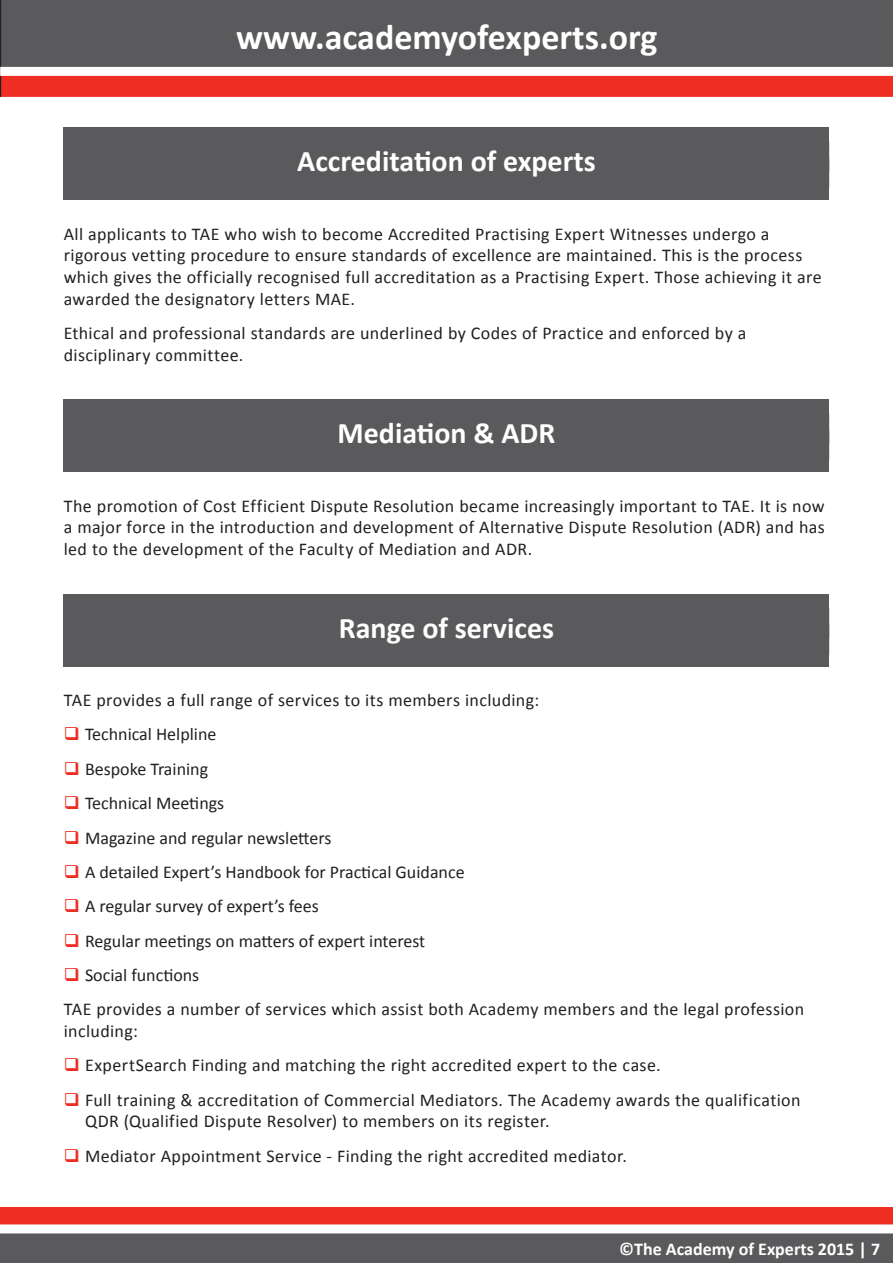
<style>
.page{position:relative;width:893px;height:1263px;background:#fff}
.page>*{position:absolute;margin:0;border:0;box-sizing:border-box;transform-origin:0 0}
.t1{font:700 36px "Calibri";color:#fff}
.fs_Section_Header{font:700 30px "Calibri";color:#fff}
.SubHead{font:18px/21.6px "Calibri";letter-spacing:.02em;color:#231f20}
.SubHead-2{font:18px "Calibri";color:#231f20}
.t2{font:700 18px "Calibri";color:#fff}
</style>
<div class="page">
<div style="left:1px;top:0;width:892px;height:67px;background:#5a5a5d"></div>
<hr style="left:0;top:0;width:1px;height:67px;background:#231f20">
<div style="left:0;top:76px;width:893px;height:21px;background:#ee2e22"></div>
<div style="left:0;top:1208px;width:893px;height:21px;background:#ee2e22"></div>
<div style="left:0;top:1229px;width:893px;height:34px;background:#5a5a5d"></div>
<div style="left:0;top:1224px;width:893px;height:9px;background:#fff"></div>
<div style="left:64px;top:128px;width:765px;height:72px;background:#5a5a5d"></div>
<div style="left:64px;top:400px;width:765px;height:72px;background:#5a5a5d"></div>
<div style="left:64px;top:594px;width:765px;height:72px;background:#5a5a5d"></div>
<h1 class="t1" style="left:236px;top:12px;width:423px">www.academyofexperts.org</h1>
<p class="fs_Section_Header" style="left:297px;top:140px;width:300px">Accreditation of experts</p>
<p class="SubHead" style="left:64px;top:222px;width:759px">All applicants to TAE who wish to become Accredited Practising Expert Witnesses undergo a rigorous vetting procedure to ensure standards of excellence are maintained. This is the process which gives the officially recognised full accreditation as a Practising Expert. Those achieving it are awarded the designatory letters MAE.</p>
<p class="SubHead" style="left:64px;top:322px;width:684px">Ethical and professional standards are underlined by Codes of Practice and enforced by a disciplinary committee.</p>
<p class="fs_Section_Header" style="left:338px;top:412px;width:219px">Mediation &amp; ADR</p>
<p class="SubHead" style="left:64px;top:494px;width:762px;text-align:justify">The promotion of Cost Efficient Dispute Resolution became increasingly important to TAE. It is now a major force in the introduction and development of Alternative Dispute Resolution (ADR) and has led to the development of the Faculty of Mediation and ADR.</p>
<p class="fs_Section_Header" style="left:339px;top:606px;width:217px">Range of services</p>
<p class="SubHead" style="left:64px;top:689px;width:477px">TAE provides a full range of services to its members including:</p>
<p class="SubHead-2" style="left:85px;top:722px;width:133px">Technical Helpline</p>
<p class="SubHead-2" style="left:85px;top:756px;width:125px">Bespoke Training</p>
<p class="SubHead-2" style="left:85px;top:791px;width:141px">Technical Meetings</p>
<p class="SubHead-2" style="left:85px;top:825px;width:248px">Magazine and regular newsletters</p>
<p class="SubHead-2" style="left:85px;top:859px;width:381px">A detailed Expert’s Handbook for Practical Guidance</p>
<p class="SubHead-2" style="left:85px;top:894px;width:235px">A regular survey of expert’s fees</p>
<p class="SubHead-2" style="left:85px;top:928px;width:342px">Regular meetings on matters of expert interest</p>
<p class="SubHead-2" style="left:85px;top:962px;width:116px">Social functions</p>
<p class="SubHead" style="left:64px;top:998px;width:742px">TAE provides a number of services which assist both Academy members and the legal profession including:</p>
<p class="SubHead" style="left:85px;top:1054px;width:577px">ExpertSearch Finding and matching the right accredited expert to the case.</p>
<p class="SubHead" style="left:85px;top:1088px;width:717px">Full training &amp; accreditation of Commercial Mediators. The Academy awards the qualification<br>QDR (Qualified Dispute Resolver) to members on its register.</p>
<p class="SubHead" style="left:85px;top:1144px;width:543px">Mediator Appointment Service - Finding the right accredited mediator.</p>
<p class="t2" style="left:619px;top:1236px;width:262px">©The Academy of Experts 2015 | 7</p>
</div>
